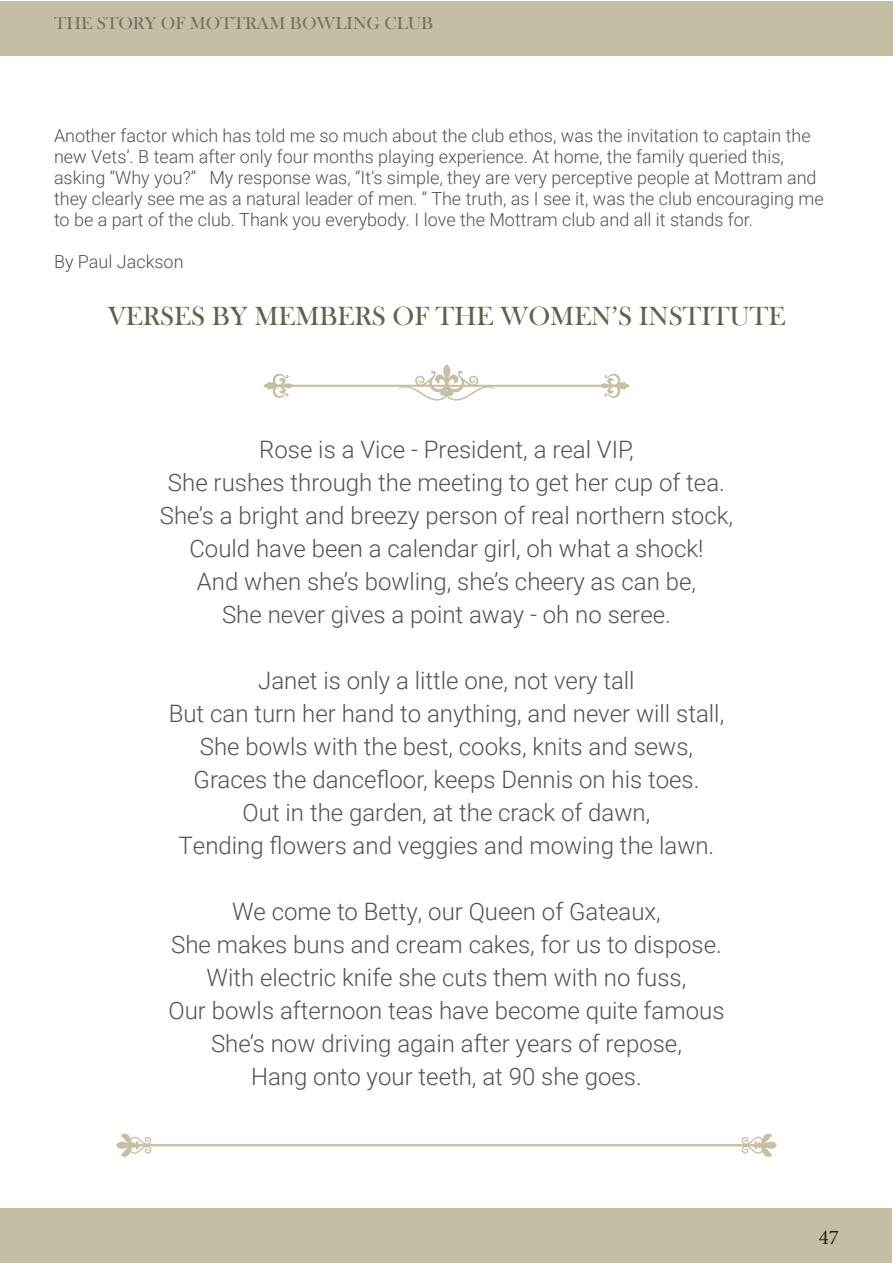
<style>
.page{position:relative;width:893px;height:1263px;background:#fff}
.page>*{position:absolute;margin:0;border:0;box-sizing:border-box;transform-origin:0 0}
.t1{font:27px "Bask Old Face";color:#65604d}
.t2{font:300 24px "Roboto";color:#525252}
.t3{font:21px "Minion Pro";color:#231f20}
.t4{font:300 18px/21px "Roboto";color:#525252}
.t5{font:18px "Bask Old Face";color:#1e1e1e}
</style>
<div class="page">
<div style="left:0;top:1209px;width:892px;height:54px;background:#c4bea5"></div>
<div style="left:0;top:1px;width:893px;height:54px;background:#c4bea5"></div>
<hr style="left:136px;top:1144px;width:621px;height:2px;background:#c8bea4">
<svg style="left:116px;top:1134px;width:36px;height:23px"></svg>
<svg style="left:741px;top:1134px;width:36px;height:23px"></svg>
<svg style="left:264px;top:364px;width:365px;height:37px"></svg>
<p class="t5" style="left:54px;top:14px;width:381px">THE STORY OF MOTTRAM BOWLING CLUB</p>
<p class="t4" style="left:54px;top:125px;width:758px">Another factor which has told me so much about the club ethos, was the invitation to captain the new Vets’. B team after only four months playing experience. At home, the family queried this,</p>
<p class="t4" style="left:54px;top:167px;width:771px">asking “Why you?” My response was, “It’s simple, they are very perceptive people at Mottram and they clearly see me as a natural leader of men. “ The truth, as I see it, was the club encouraging me to be a part of the club. Thank you everybody. I love the Mottram club and all it stands for.</p>
<p class="t4" style="left:54px;top:251px;width:131px">By Paul Jackson</p>
<p class="t1" style="left:108px;top:301px;width:679px">VERSES BY MEMBERS OF THE WOMEN’S INSTITUTE</p>
<p class="t2" style="left:259px;top:432px;width:376px">Rose is a Vice - President, a real VIP,</p>
<p class="t2" style="left:168px;top:465px;width:558px">She rushes through the meeting to get her cup of tea.</p>
<p class="t2" style="left:160px;top:498px;width:575px">She’s a bright and breezy person of real northern stock,</p>
<p class="t2" style="left:189px;top:531px;width:516px">Could have been a calendar girl, oh what a shock!</p>
<p class="t2" style="left:197px;top:564px;width:500px">And when she’s bowling, she’s cheery as can be,</p>
<p class="t2" style="left:222px;top:597px;width:450px">She never gives a point away - oh no seree.</p>
<p class="t2" style="left:258px;top:663px;width:378px">Janet is only a little one, not very tall</p>
<p class="t2" style="left:169px;top:696px;width:557px">But can turn her hand to anything, and never will stall,</p>
<p class="t2" style="left:200px;top:729px;width:495px">She bowls with the best, cooks, knits and sews,</p>
<p class="t2" style="left:194px;top:762px;width:507px">Graces the dancefloor, keeps Dennis on his toes.</p>
<p class="t2" style="left:243px;top:795px;width:409px">Out in the garden, at the crack of dawn,</p>
<p class="t2" style="left:179px;top:828px;width:537px">Tending flowers and veggies and mowing the lawn.</p>
<p class="t2" style="left:232px;top:894px;width:430px">We come to Betty, our Queen of Gateaux,</p>
<p class="t2" style="left:171px;top:927px;width:552px">She makes buns and cream cakes, for us to dispose.</p>
<p class="t2" style="left:207px;top:960px;width:481px">With electric knife she cuts them with no fuss,</p>
<p class="t2" style="left:168px;top:993px;width:557px">Our bowls afternoon teas have become quite famous</p>
<p class="t2" style="left:211px;top:1026px;width:472px">She’s now driving again after years of repose,</p>
<p class="t2" style="left:251px;top:1059px;width:392px">Hang onto your teeth, at 90 she goes.</p>
<p class="t3" style="left:819px;top:1223px;width:22px">47</p>
</div>
